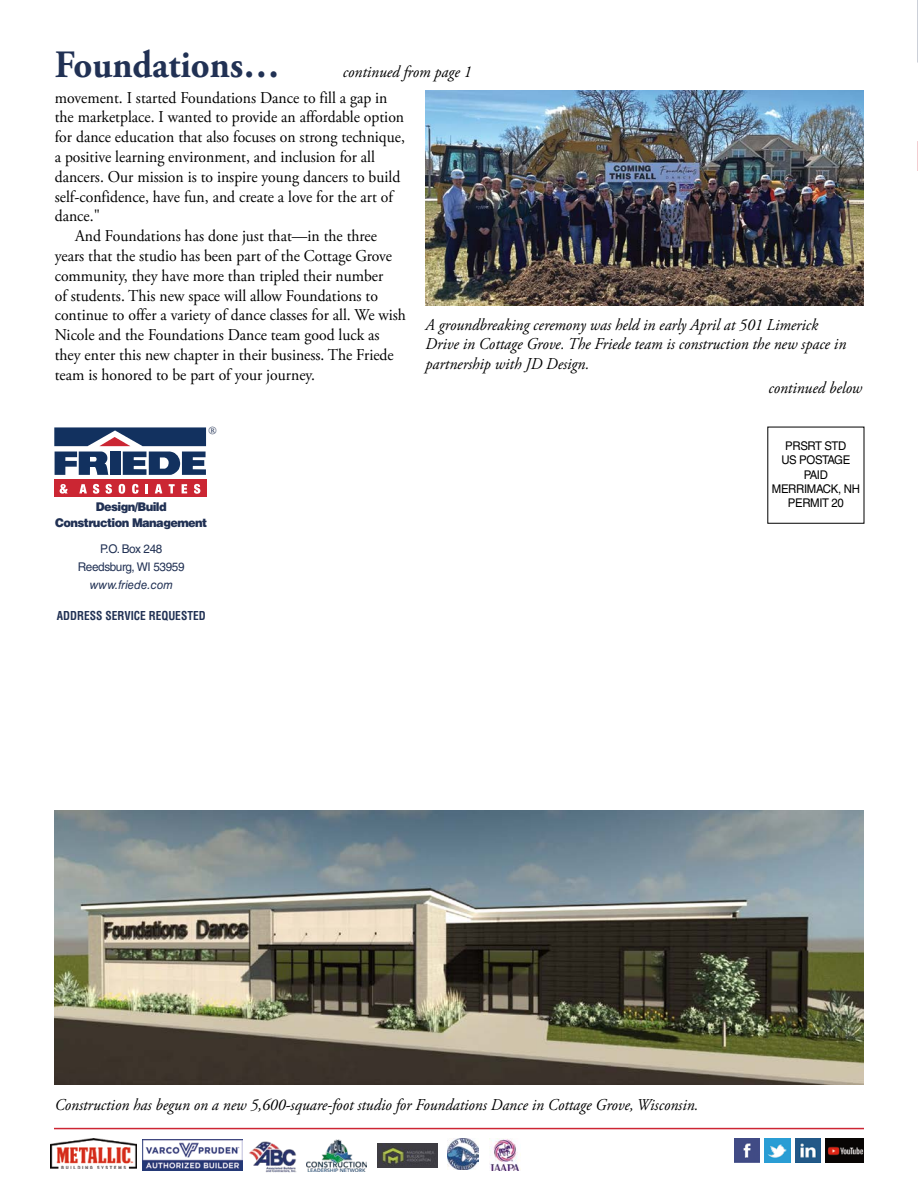
<style>
.page{position:relative;width:918px;height:1188px;background:#fff}
.page>*{position:absolute;margin:0;border:0;box-sizing:border-box;transform-origin:0 0}
.t1{font:700 38.7px "Adobe Garamond Pro";color:#213154;scale:.95 1}
.t2{font:16.5px "Adobe Garamond Pro";color:#000;scale:.95 1}
.t3{font:italic 16.5px/19.8px "Adobe Garamond Pro";color:#000;scale:.95 1}
.t4{font:12px/14.4px "Helvetica LT Std";letter-spacing:-.03em;color:#000;text-align:center;scale:.95 1}
.t5{font:900 12px/16.5px "Helvetica LT Std";letter-spacing:-.05em;color:#213154;text-align:center;scale:.95 1}
.t6{font:12px/18px "Helvetica LT Std";letter-spacing:-.03em;color:#213154;text-align:center}
.t7{font:700 condensed 12px "Helvetica LT Std";color:#213154;scale:.95 1}
.t8{font:italic 12px "Helvetica LT Std";color:#213154;scale:.95 1}
.t9{font:8.7px "Georgia";color:#213154}
</style>
<div class="page">
<svg style="left:917px;top:0;width:1px;height:63px"></svg>
<svg style="left:917px;top:141px;width:1px;height:30px"></svg>
<hr style="left:54px;top:1128px;width:810px;height:1px;background:#cd2533">
<svg style="left:54px;top:428px;width:153px;height:52px"></svg>
<div style="left:54px;top:480px;width:153px;height:17px;background:#cb2633"></div>
<svg style="left:60px;top:484px;width:8px;height:10px"></svg>
<svg style="left:54px;top:427px;width:152px;height:19px;background:#384a70"></svg>
<svg style="left:55px;top:452px;width:53px;height:23px"></svg>
<div style="left:110px;top:452px;width:11px;height:23px;background:#12315f"></div>
<svg style="left:123px;top:452px;width:83px;height:23px"></svg>
<svg style="left:93px;top:484px;width:6px;height:10px"></svg>
<svg style="left:106px;top:484px;width:6px;height:10px"></svg>
<svg style="left:119px;top:484px;width:6px;height:10px"></svg>
<svg style="left:132px;top:484px;width:7px;height:10px"></svg>
<svg style="left:194px;top:484px;width:6px;height:10px"></svg>
<svg style="left:79px;top:484px;width:8px;height:9px"></svg>
<svg style="left:146px;top:484px;width:2px;height:9px"></svg>
<svg style="left:155px;top:484px;width:7px;height:9px"></svg>
<svg style="left:169px;top:484px;width:6px;height:9px"></svg>
<svg style="left:182px;top:484px;width:5px;height:9px"></svg>
<img style="left:249px;top:1142px;width:48px;height:30px">
<img style="left:448px;top:1139px;width:30px;height:31px">
<img style="left:51px;top:1139px;width:85px;height:29px">
<img style="left:306px;top:1139px;width:60px;height:32px">
<img style="left:490px;top:1139px;width:30px;height:32px">
<img style="left:377px;top:1143px;width:60px;height:25px">
<img style="left:734px;top:1138px;width:25px;height:25px">
<img style="left:765px;top:1138px;width:25px;height:25px">
<img style="left:796px;top:1138px;width:24px;height:25px">
<img style="left:826px;top:1138px;width:38px;height:25px">
<img style="left:143px;top:1140px;width:99px;height:30px">
<img style="left:426px;top:91px;width:438px;height:215px">
<img style="left:54px;top:810px;width:810px;height:274px">
<h1 class="t1" style="left:55px;top:43px;width:238px">Foundations…</h1>
<p class="t3" style="left:343px;top:62px;width:137px">continued from page 1</p>
<p class="t2" style="left:55px;top:88px;width:352px">movement. I started Foundations Dance to fill a gap in</p>
<p class="t2" style="left:55px;top:107px;width:369px">the marketplace. I wanted to provide an affordable option</p>
<p class="t2" style="left:55px;top:127px;width:370px">for dance education that also focuses on strong technique,</p>
<p class="t2" style="left:55px;top:147px;width:339px">a positive learning environment, and inclusion for all</p>
<p class="t2" style="left:55px;top:167px;width:365px">dancers. Our mission is to inspire young dancers to build</p>
<p class="t2" style="left:55px;top:187px;width:358px">self-confidence, have fun, and create a love for the art of</p>
<p class="t2" style="left:55px;top:206px;width:49px">dance."</p>
<p class="t2" style="left:75px;top:226px;width:319px">And Foundations has done just that—in the three</p>
<p class="t2" style="left:55px;top:246px;width:357px">years that the studio has been part of the Cottage Grove</p>
<p class="t2" style="left:55px;top:266px;width:347px">community, they have more than tripled their number</p>
<p class="t2" style="left:55px;top:286px;width:342px">of students. This new space will allow Foundations to</p>
<p class="t2" style="left:55px;top:305px;width:371px">continue to offer a variety of dance classes for all. We wish</p>
<p class="t2" style="left:55px;top:325px;width:343px">Nicole and the Foundations Dance team good luck as</p>
<p class="t2" style="left:55px;top:345px;width:358px">they enter this new chapter in their business. The Friede</p>
<p class="t2" style="left:55px;top:365px;width:275px">team is honored to be part of your journey.</p>
<p class="t9" style="left:209px;top:424px;width:10px">®</p>
<p class="t5" style="left:55px;top:498px;width:162px">Design/Build<br>Construction Management</p>
<p class="t6" style="left:78px;top:540px;width:108px">P.O. Box 248<br>Reedsburg, WI 53959</p>
<p class="t8" style="left:90px;top:578px;width:89px">www.friede.com</p>
<p class="t7" style="left:57px;top:608px;width:158px">ADDRESS SERVICE REQUESTED</p>
<p class="t3" style="left:426px;top:315px;width:444px">A groundbreaking ceremony was held in early April at 501 Limerick<br>Drive in Cottage Grove. The Friede team is construction the new space in partnership with JD Design.</p>
<p class="t3" style="left:768px;top:378px;width:100px">continued below</p>
<p class="t4" style="left:772px;top:438px;width:94px">PRSRT STD<br>US POSTAGE<br>PAID<br>MERRIMACK, NH<br>PERMIT 20</p>
<p class="t3" style="left:55px;top:1095px;width:679px">Construction has begun on a new 5,600-square-foot studio for Foundations Dance in Cottage Grove, Wisconsin.</p>
</div>
